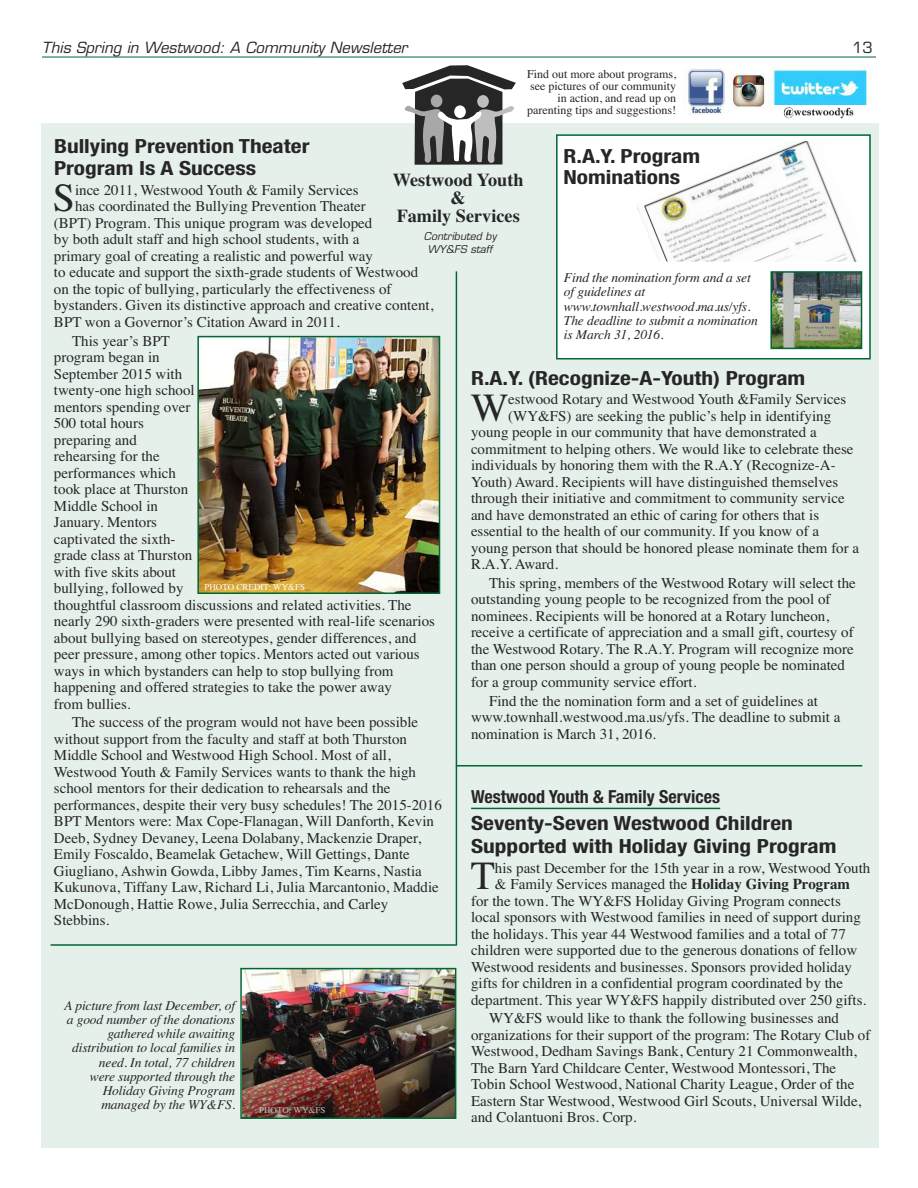
<style>
.page{position:relative;width:918px;height:1188px;background:#fff}
.page>*{position:absolute;margin:0;border:0;box-sizing:border-box;transform-origin:0 0}
.t1{font:39.9px "Times";color:#272627}
.t2{font:700 condensed 19.5px/22.5px "Helvetica Neue";color:#272627;scale:1.2 1}
.t3{font:700 18.3px/18.3px "Times";color:#272627;text-align:center}
.t4{font:700 condensed 18px "Helvetica Neue";color:#272627}
.t5{font:15px/16.5px "Times";color:#272627}
.t6{font:italic 15px "Eurostile";letter-spacing:.005em;color:#272627}
.t7{font:15px "Eurostile";color:#272627}
.t8{font:italic 13.5px/14.2px "Times";letter-spacing:-.01em;color:#272627}
.t9{font:12px/12px "Times";color:#272627;text-align:right}
.t10{font:italic 10.5px/12.6px "Eurostile";letter-spacing:.005em;color:#272627;text-align:center}
.t11{font:9px "Times";color:#fff}
.t12{font:9px "Times";color:#bebebe}
.s1{font-weight:700}
</style>
<div class="page">
<div style="left:41px;top:124px;width:838px;height:1024px;background:#e6f0eb"></div>
<hr style="left:42px;top:57px;width:834px;height:1px;background:#063">
<hr style="left:456px;top:271px;width:1px;height:674px;background:#063">
<hr style="left:471px;top:808px;width:249px;height:1px;background:#063">
<img style="left:243px;top:971px;width:210px;height:145px">
<div style="left:240px;top:968px;width:216px;height:151px;border:2px solid #063"></div>
<img style="left:200px;top:339px;width:237px;height:252px">
<div style="left:197px;top:336px;width:243px;height:258px;border:2px solid #063"></div>
<div style="left:558px;top:136px;width:311px;height:222px;background:#fff"></div>
<div style="left:556px;top:134px;width:315px;height:225px;border:2px solid #063"></div>
<img style="left:773px;top:274px;width:86px;height:72px">
<div style="left:770px;top:271px;width:92px;height:78px;border:2px solid #063"></div>
<svg style="left:402px;top:65px;width:114px;height:100px"></svg>
<div style="left:431px;top:95px;width:11px;height:12px;background:#a9a8a9;border-radius:50%"></div>
<div style="left:477px;top:95px;width:12px;height:13px;background:#bebebe;border-radius:50%"></div>
<div style="left:454px;top:105px;width:12px;height:13px;background:#fff;border-radius:50%"></div>
<img style="left:637px;top:141px;width:220px;height:121px">
<hr style="left:51px;top:944px;width:406px;height:2px;background:#063">
<hr style="left:456px;top:765px;width:406px;height:1px;background:#063">
<img style="left:683px;top:69px;width:43px;height:46px">
<img style="left:729px;top:69px;width:40px;height:38px">
<img style="left:769px;top:65px;width:101px;height:40px">
<img style="left:783px;top:107px;width:71px;height:12px">
<p class="t6" style="left:42px;top:42px;width:367px">This Spring in Westwood: A Community Newsletter</p>
<p class="t7" style="left:852px;top:42px;width:22px">13</p>
<p class="t9" style="left:527px;top:68px;width:150px">Find out more about programs, see pictures of our community in action, and read up on parenting tips and suggestions!</p>
<h2 class="t2" style="left:54px;top:133px;width:214px">Bullying Prevention Theater<br>Program Is A Success</h2>
<h1 class="t1" style="left:53px;top:174px;width:24px">S</h1>
<p class="t5" style="left:75px;top:182px;width:285px">ince 2011, Westwood Youth &amp; Family Services</p>
<h2 class="t2" style="left:563px;top:144px;width:116px;line-height:21.3px">R.A.Y. Program<br>Nominations</h2>
<p class="t3" style="left:393px;top:170px;width:132px">Westwood Youth &amp;<br>Family Services</p>
<p class="t5" style="left:75px;top:198px;width:292px">has coordinated the Bullying Prevention Theater</p>
<p class="t5" style="left:54px;top:215px;width:320px">(BPT) Program. This unique program was developed</p>
<p class="t5" style="left:54px;top:231px;width:307px">by both adult staff and high school students, with a</p>
<p class="t5" style="left:54px;top:248px;width:321px">primary goal of creating a realistic and powerful way</p>
<p class="t5" style="left:54px;top:264px;width:366px">to educate and support the sixth-grade students of Westwood</p>
<p class="t5" style="left:54px;top:281px;width:339px">on the topic of bullying, particularly the effectiveness of</p>
<p class="t5" style="left:54px;top:297px;width:381px">bystanders. Given its distinctive approach and creative content,</p>
<p class="t5" style="left:54px;top:314px;width:287px">BPT won a Governor’s Citation Award in 2011.</p>
<p class="t5" style="left:54px;top:332px;width:383px;text-indent:18px">This year’s BPT<br>program began in<br>September 2015 with<br>twenty-one high school<br>mentors spending over<br>500 total hours<br>preparing and<br>rehearsing for the<br>performances which<br>took place at Thurston<br>Middle School in<br>January. Mentors<br>captivated the sixth-<br>grade class at Thurston<br>with five skits about<br>bullying, followed by<br>thoughtful classroom discussions and related activities. The nearly 290 sixth-graders were presented with real-life scenarios about bullying based on stereotypes, gender differences, and peer pressure, among other topics. Mentors acted out various ways in which bystanders can help to stop bullying from happening and offered strategies to take the power away<br>from bullies.</p>
<p class="t5" style="left:54px;top:714px;width:389px;text-indent:18px">The success of the program would not have been possible without support from the faculty and staff at both Thurston Middle School and Westwood High School. Most of all, Westwood Youth &amp; Family Services wants to thank the high school mentors for their dedication to rehearsals and the performances, despite their very busy schedules! The 2015-2016<br>BPT Mentors were: Max Cope-Flanagan, Will Danforth, Kevin Deeb, Sydney Devaney, Leena Dolabany, Mackenzie Draper, Emily Foscaldo, Beamelak Getachew, Will Gettings, Dante Giugliano, Ashwin Gowda, Libby James, Tim Kearns, Nastia Kukunova, Tiffany Law, Richard Li, Julia Marcantonio, Maddie McDonough, Hattie Rowe, Julia Serrecchia, and Carley Stebbins.</p>
<p class="t10" style="left:424px;top:231px;width:74px">Contributed by<br>WY&amp;FS staff</p>
<p class="t8" style="left:564px;top:270px;width:195px">Find the nomination form and a set of guidelines at www.townhall.westwood.ma.us/yfs.<br>The deadline to submit a nomination is March 31, 2016.</p>
<h2 class="t2" style="left:471px;top:365px;width:280px">R.A.Y. (Recognize-A-Youth) Program</h2>
<h1 class="t1" style="left:471px;top:384px;width:39px">W</h1>
<p class="t5" style="left:508px;top:391px;width:340px">estwood Rotary and Westwood Youth &amp;Family Services</p>
<p class="t5" style="left:508px;top:407px;width:324px">(WY&amp;FS) are seeking the public’s help in identifying</p>
<p class="t5" style="left:471px;top:424px;width:347px">young people in our community that have demonstrated a</p>
<p class="t5" style="left:471px;top:440px;width:384px">commitment to helping others. We would like to celebrate these</p>
<p class="t5" style="left:471px;top:457px;width:366px">individuals by honoring them with the R.A.Y (Recognize-A-</p>
<p class="t5" style="left:471px;top:473px;width:369px">Youth) Award. Recipients will have distinguished themselves</p>
<p class="t5" style="left:471px;top:490px;width:375px">through their initiative and commitment to community service</p>
<p class="t5" style="left:471px;top:506px;width:350px">and have demonstrated an ethic of caring for others that is</p>
<p class="t5" style="left:471px;top:523px;width:350px">essential to the health of our community. If you know of a</p>
<p class="t5" style="left:471px;top:539px;width:390px">young person that should be honored please nominate them for a</p>
<p class="t5" style="left:471px;top:556px;width:89px">R.A.Y. Award.</p>
<p class="t5" style="left:471px;top:575px;width:386px;text-indent:18px">This spring, members of the Westwood Rotary will select the outstanding young people to be recognized from the pool of nominees. Recipients will be honored at a Rotary luncheon, receive a certificate of appreciation and a small gift, courtesy of the Westwood Rotary. The R.A.Y. Program will recognize more than one person should a group of young people be nominated for a group community service effort.</p>
<p class="t5" style="left:471px;top:692px;width:371px;text-indent:18px">Find the the nomination form and a set of guidelines at www.townhall.westwood.ma.us/yfs. The deadline to submit a nomination is March 31, 2016.</p>
<p class="t11" style="left:204px;top:582px;width:102px">PHOTO CREDIT: WY&amp;FS</p>
<p class="t4" style="left:471px;top:781px;width:251px">Westwood Youth &amp; Family Services</p>
<h2 class="t2" style="left:471px;top:811px;width:306px">Seventy-Seven Westwood Children<br>Supported with Holiday Giving Program</h2>
<h1 class="t1" style="left:471px;top:852px;width:26px">T</h1>
<p class="t5" style="left:495px;top:859px;width:377px">his past December for the 15th year in a row, Westwood Youth</p>
<p class="t5" style="left:495px;top:876px;width:357px">&amp; Family Services managed the <span class="s1">Holiday Giving Program</span></p>
<p class="t5" style="left:471px;top:892px;width:371px">for the town. The WY&amp;FS Holiday Giving Program connects</p>
<p class="t5" style="left:471px;top:909px;width:391px">local sponsors with Westwood families in need of support during</p>
<p class="t5" style="left:471px;top:925px;width:376px">the holidays. This year 44 Westwood families and a total of 77</p>
<p class="t5" style="left:471px;top:942px;width:388px">children were supported due to the generous donations of fellow</p>
<p class="t5" style="left:471px;top:958px;width:382px">Westwood residents and businesses. Sponsors provided holiday</p>
<p class="t5" style="left:471px;top:975px;width:373px">gifts for children in a confidential program coordinated by the</p>
<p class="t5" style="left:471px;top:991px;width:397px">department. This year WY&amp;FS happily distributed over 250 gifts.</p>
<p class="t5" style="left:471px;top:1010px;width:401px;text-indent:18px">WY&amp;FS would like to thank the following businesses and organizations for their support of the program: The Rotary Club of Westwood, Dedham Savings Bank, Century 21 Commonwealth, The Barn Yard Childcare Center, Westwood Montessori, The Tobin School Westwood, National Charity League, Order of the Eastern Star Westwood, Westwood Girl Scouts, Universal Wilde, and Colantuoni Bros. Corp.</p>
<p class="t8" style="left:64px;top:998px;width:172px;text-align:right">A picture from last December, of a good number of the donations gathered while awaiting distribution to local families in need. In total, 77 children<br>were supported through the<br>Holiday Giving Program managed by the WY&amp;FS.</p>
<p class="t12" style="left:259px;top:1105px;width:68px">PHOTO: WY&amp;FS</p>
</div>
